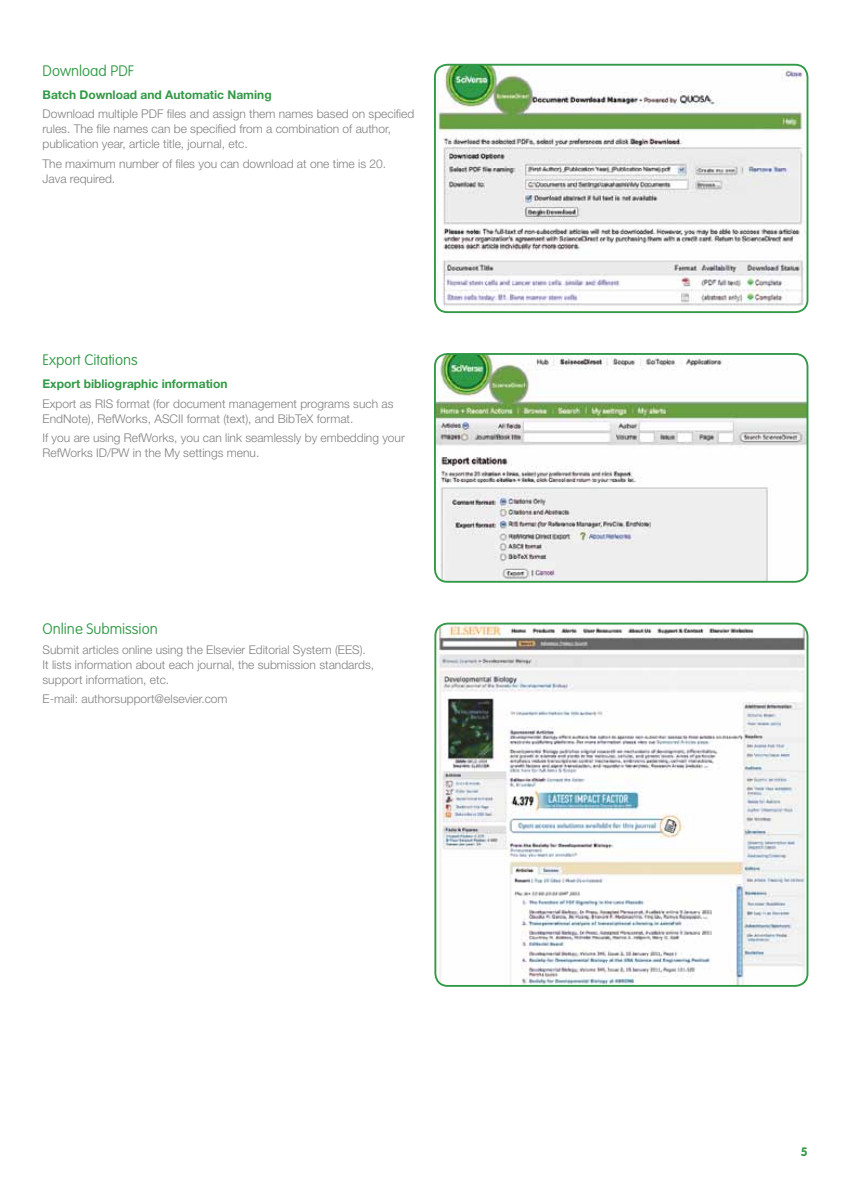
<style>
.page{position:relative;width:851px;height:1191px;background:#fff}
.page>*{position:absolute;margin:0;border:0;box-sizing:border-box;transform-origin:0 0}
.t1{font:100 15px "VAG Rounded";color:#329946}
.t2{font:300 12px/15px "Helvetica Neue";color:#807f83}
.t3{font:700 12px "Helvetica Neue";color:#329946}
.t4{font:700 12px "VAG Rounded";color:#329946}
</style>
<div class="page">
<img style="left:436px;top:625px;width:371px;height:361px">
<div style="left:434px;top:622px;width:374px;height:364px;border:2px solid #329946;border-radius:12px"></div>
<img style="left:436px;top:354px;width:371px;height:227px">
<div style="left:434px;top:353px;width:374px;height:230px;border:2px solid #329946;border-radius:12px"></div>
<img style="left:436px;top:65px;width:371px;height:245px">
<div style="left:434px;top:64px;width:374px;height:249px;border:2px solid #329946;border-radius:12px"></div>
<p class="t1" style="left:43px;top:62px;width:93px">Download PDF</p>
<p class="t3" style="left:43px;top:87px;width:231px">Batch Download and Automatic Naming</p>
<p class="t2" style="left:43px;top:106px;width:373px">Download multiple PDF files and assign them names based on specified rules. The file names can be specified from a combination of author, publication year, article title, journal, etc.</p>
<p class="t2" style="left:43px;top:156px;width:345px">The maximum number of files you can download at one time is 20.<br>Java required.</p>
<p class="t1" style="left:43px;top:351px;width:97px">Export Citations</p>
<p class="t3" style="left:43px;top:376px;width:186px">Export bibliographic information</p>
<p class="t2" style="left:43px;top:395px;width:352px">Export as RIS format (for document management programs such as<br>EndNote), RefWorks, ASCII format (text), and BibTeX format.</p>
<p class="t2" style="left:43px;top:430px;width:364px">If you are using RefWorks, you can link seamlessly by embedding your<br>RefWorks ID/PW in the My settings menu.</p>
<p class="t1" style="left:43px;top:620px;width:117px">Online Submission</p>
<p class="t2" style="left:43px;top:641px;width:333px">Submit articles online using the Elsevier Editorial System (EES).<br>It lists information about each journal, the submission standards, support information, etc.</p>
<p class="t2" style="left:43px;top:691px;width:186px">E-mail: authorsupport@elsevier.com</p>
<p class="t4" style="left:800px;top:1144px;width:8px">5</p>
</div>
